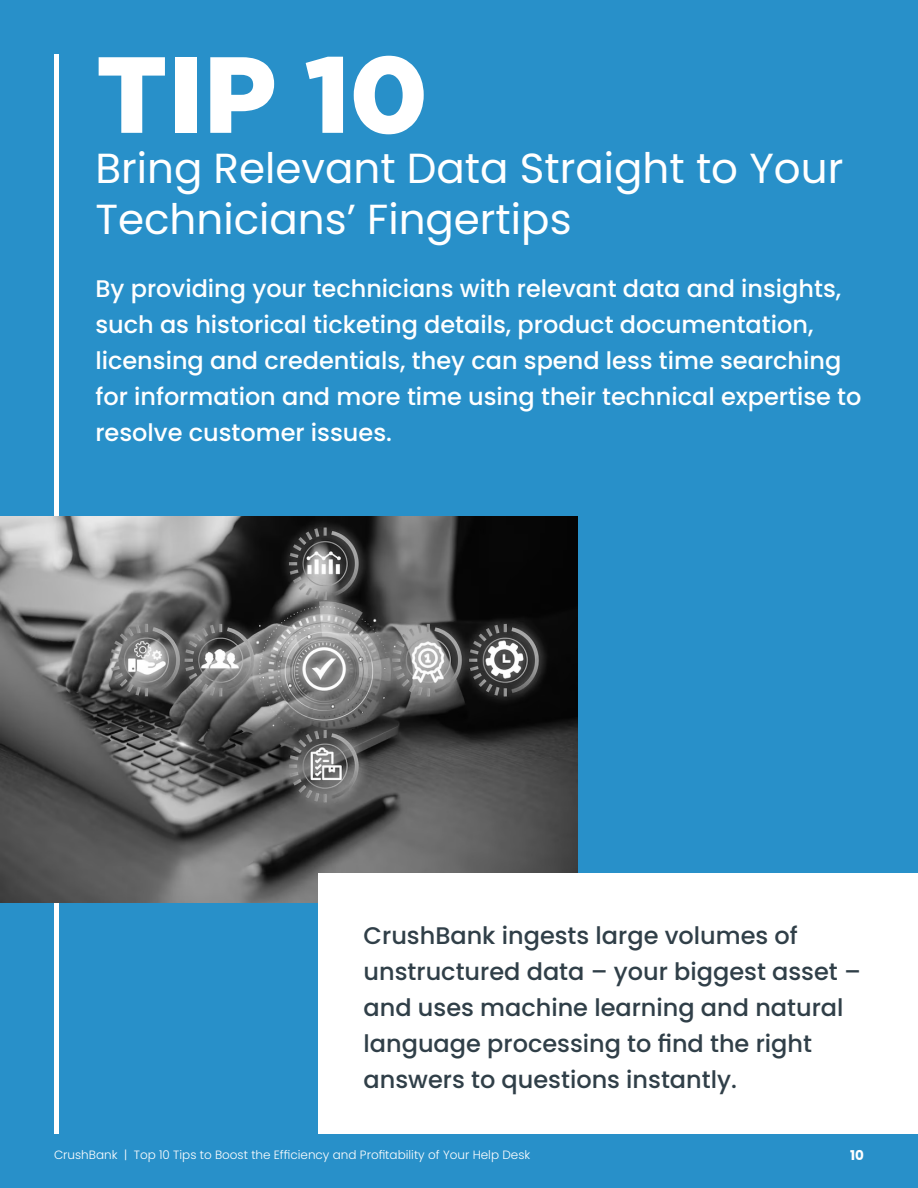
<style>
.page{position:relative;width:918px;height:1188px;background:#2890c9}
.page>*{position:absolute;margin:0;border:0;box-sizing:border-box;transform-origin:0 0}
.t1{font:900 108px "Gotham";color:#fff}
.t2{font:42px/50.4px "Poppins";color:#fff}
.t3{font:500 24px/36px "Poppins";color:#fff}
.t4{font:500 24px/36px "Poppins";color:#303f48}
.t5{font:700 13.5px "Poppins";color:#fff}
.t6{font:300 12px "Poppins";color:#fff}
</style>
<div class="page">
<div style="left:54px;top:54px;width:5px;height:1080px;background:#fff"></div>
<img style="left:0;top:517px;width:578px;height:386px">
<div style="left:319px;top:873px;width:599px;height:261px;background:#fff"></div>
<p class="t1" style="left:96px;top:32px;width:333px">TIP 10</p>
<p class="t2" style="left:95px;top:144px;width:749px">Bring Relevant Data Straight to Your<br>Technicians’ Fingertips</p>
<p class="t3" style="left:95px;top:271px;width:768px">By providing your technicians with relevant data and insights, such as historical ticketing details, product documentation, licensing and credentials, they can spend less time searching for information and more time using their technical expertise to resolve customer issues.</p>
<p class="t4" style="left:364px;top:918px;width:499px">CrushBank ingests large volumes of unstructured data – your biggest asset – and uses machine learning and natural language processing to find the right answers to questions instantly.</p>
<p class="t6" style="left:54px;top:1148px;width:478px">CrushBank | Top 10 Tips to Boost the Efficiency and Profitability of Your Help Desk</p>
<p class="t5" style="left:850px;top:1147px;width:15px">10</p>
</div>
